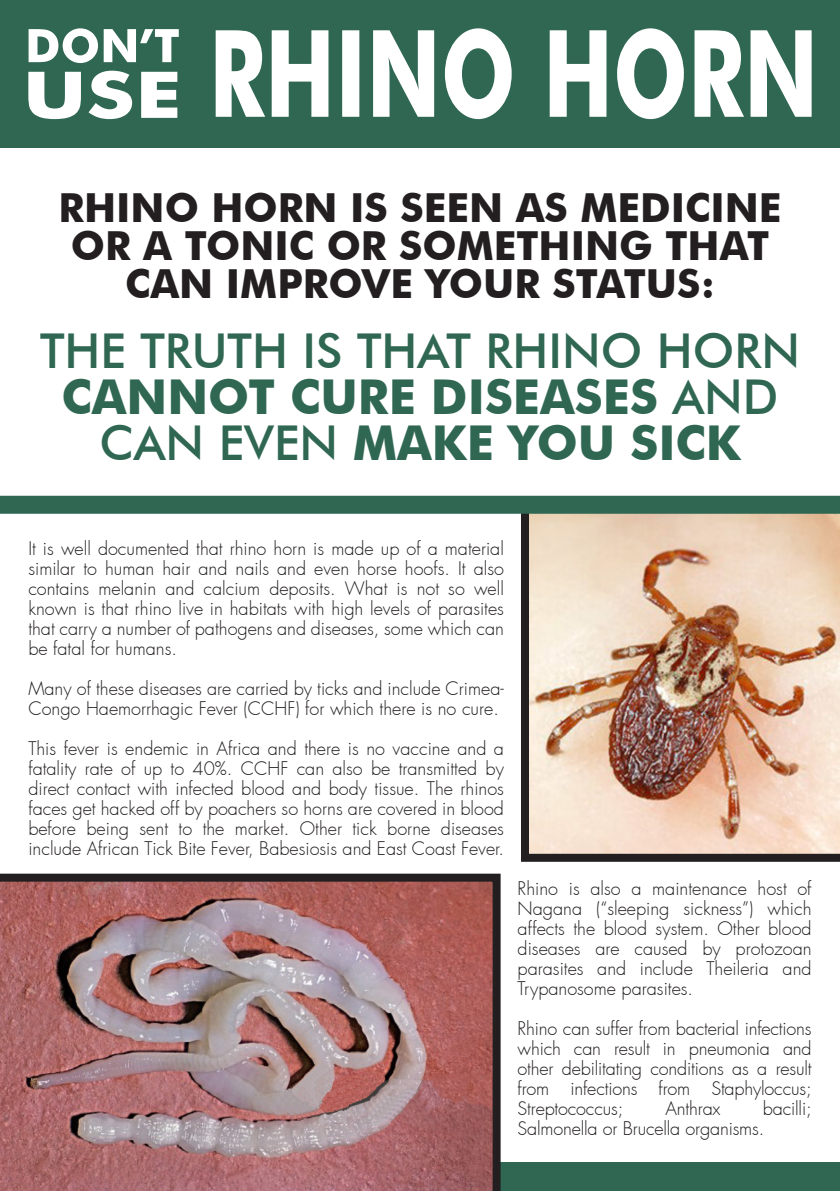
<style>
.page{position:relative;width:840px;height:1191px;background:#fff}
.page>*{position:absolute;margin:0;border:0;box-sizing:border-box;transform-origin:0 0}
.t1{font:500 48px/46px "Futura BT";color:#2f6753;text-align:center}
.t2{font:700 40px/38px "Futura BT";color:#231f20;text-align:center}
.t3{font:300 18px/20px "Futura";color:#231f20;text-align:justify}
.s1{font-weight:700}
</style>
<div class="page">
<div style="left:496px;top:1162px;width:343px;height:29px;background:#2f6753"></div>
<img style="left:0;top:873px;width:500px;height:318px">
<img style="left:521px;top:514px;width:318px;height:347px">
<div style="left:0;top:0;width:839px;height:147px;background:#2f6753"></div>
<svg style="left:215px;top:28px;width:596px;height:91px"></svg>
<svg style="left:28px;top:71px;width:149px;height:48px"></svg>
<svg style="left:29px;top:28px;width:150px;height:35px"></svg>
<div style="left:0;top:496px;width:839px;height:18px;background:#2f6753"></div>
<p class="t2" style="left:58px;top:188px;width:724px">RHINO HORN IS SEEN AS MEDICINE<br>OR A TONIC OR SOMETHING THAT<br>CAN IMPROVE YOUR STATUS:</p>
<p class="t1" style="left:40px;top:327px;width:761px">THE TRUTH IS THAT RHINO HORN<br><span class="s1">CANNOT CURE DISEASES</span> AND<br>CAN EVEN <span class="s1">MAKE YOU SICK</span></p>
<p class="t3" style="left:28px;top:539px;width:477px">It is well documented that rhino horn is made up of a material similar to human hair and nails and even horse hoofs. It also contains melanin and calcium deposits. What is not so well known is that rhino live in habitats with high levels of parasites that carry a number of pathogens and diseases, some which can be fatal for humans.</p>
<p class="t3" style="left:28px;top:679px;width:477px">Many of these diseases are carried by ticks and include Crimea-<br>Congo Haemorrhagic Fever (CCHF) for which there is no cure.</p>
<p class="t3" style="left:28px;top:739px;width:477px">This fever is endemic in Africa and there is no vaccine and a fatality rate of up to 40%. CCHF can also be transmitted by direct contact with infected blood and body tissue. The rhinos faces get hacked off by poachers so horns are covered in blood before being sent to the market. Other tick borne diseases include African Tick Bite Fever, Babesiosis and East Coast Fever.</p>
<p class="t3" style="left:517px;top:879px;width:295px">Rhino is also a maintenance host of Nagana (“sleeping sickness”) which affects the blood system. Other blood diseases are caused by protozoan parasites and include Theileria and Trypanosome parasites.</p>
<p class="t3" style="left:517px;top:1019px;width:295px">Rhino can suffer from bacterial infections which can result in pneumonia and other debilitating conditions as a result from infections from Staphyloccus; Streptococcus;</p>
<p class="t3" style="left:517px;top:1099px;width:295px;text-indent:245px">bacilli;<br>Salmonella or Brucella organisms.</p>
<p class="t3" style="left:665px;top:1099px;width:56px">Anthrax</p>
</div>
